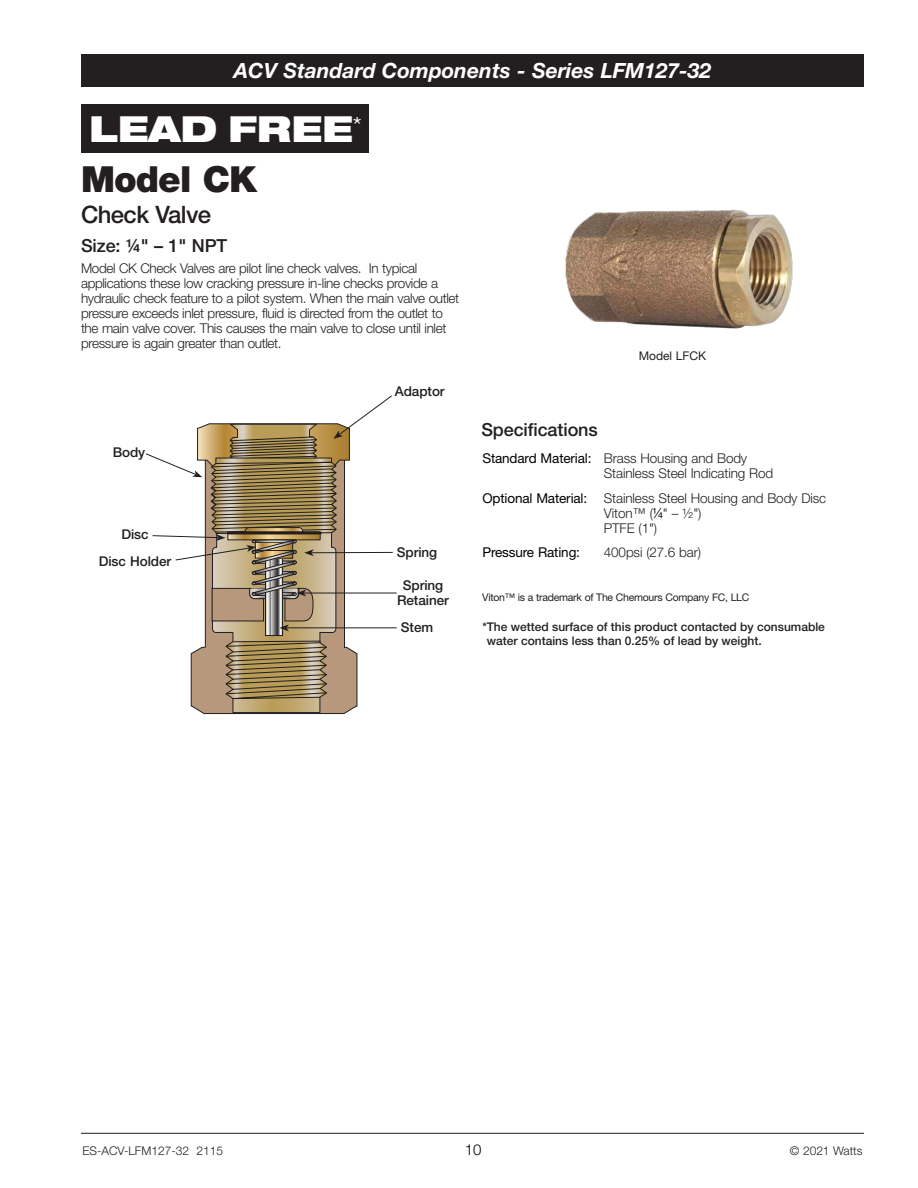
<style>
.page{position:relative;width:918px;height:1188px;background:#fff}
.page>*{position:absolute;margin:0;border:0;box-sizing:border-box;transform-origin:0 0}
.t1{font:900 expanded 36px/49.9px "Helvetica Neue LT Std";color:#fff}
.t2{font:500 24px "Helvetica Neue LT Std";letter-spacing:-.025em;color:#231f20}
.t3{font:italic 700 21px "Helvetica Neue LT Std";color:#fff}
.t4{font:500 18px "Helvetica Neue LT Std";letter-spacing:-.005em;color:#231f20}
.t5{font:300 15px "Helvetica Neue LT Std";color:#000}
.t6{font:300 13.5px/15px "Helvetica Neue LT Std";letter-spacing:-.025em;color:#231f20}
.t7{font:500 13.5px/15px "Helvetica Neue LT Std";letter-spacing:-.005em;color:#231f20;text-align:center}
.t8{font:13.5px "Helvetica Neue LT Std";letter-spacing:-.01em;color:#000}
.t9{font:500 12px/13.5px "Helvetica Neue LT Std";color:#231f20}
.t10{font:300 12px "Helvetica Neue LT Std";color:#231f20}
.t11{font:12px "Helvetica Neue LT Std";color:#231f20}
.t12{font:10.5px "Helvetica Neue LT Std";letter-spacing:-.025em;color:#231f20}
.s1{font-stretch:normal;color:#231f20}
.s2{font-weight:400;color:#000}
.s3{font-family:"N Haas Grotesk DS Pro 45 Lt";font-weight:400;font-size:14.1px;color:#000}
</style>
<div class="page">
<hr style="left:81px;top:1133px;width:783px;height:1px;background:#231f20">
<div style="left:81px;top:54px;width:783px;height:32px;background:#231f20"></div>
<div style="left:81px;top:104px;width:288px;height:49px;background:#231f20"></div>
<img style="left:565px;top:209px;width:228px;height:120px">
<hr style="left:304px;top:593px;width:93px;height:1px;background:#231f20">
<hr style="left:286px;top:627px;width:111px;height:1px;background:#231f20">
<svg style="left:146px;top:395px;width:247px;height:319px"></svg>
<h3 class="t3" style="left:234px;top:57px;width:479px">ACV Standard Components - Series LFM127-32</h3>
<h1 class="t1" style="left:81px;top:103px;width:282px">LEAD FREE<sup>*<br></sup><span class="s1">Model CK</span></h1>
<h2 class="t2" style="left:81px;top:200px;width:132px">Check Valve</h2>
<h3 class="t4" style="left:81px;top:235px;width:148px">Size: ¼" – 1" NPT</h3>
<p class="t6" style="left:81px;top:260px;width:380px">Model CK Check Valves are pilot line check valves. In typical applications these low cracking pressure in-line checks provide a hydraulic check feature to a pilot system. When the main valve outlet pressure exceeds inlet pressure, fluid is directed from the outlet to the main valve cover. This causes the main valve to close until inlet pressure is again greater than outlet.</p>
<p class="t7" style="left:113px;top:444px;width:34px">Body</p>
<p class="t7" style="left:99px;top:520px;width:74px;line-height:27.3px">Disc<br>Disc Holder</p>
<p class="t7" style="left:395px;top:384px;width:51px">Adaptor</p>
<p class="t7" style="left:397px;top:544px;width:42px">Spring</p>
<p class="t7" style="left:397px;top:577px;width:53px">Spring<br>Retainer</p>
<p class="t7" style="left:401px;top:619px;width:34px">Stem</p>
<h3 class="t4" style="left:481px;top:419px;width:118px">Specifications</h3>
<p class="t11" style="left:639px;top:348px;width:69px">Model LFCK</p>
<p class="t6" style="left:604px;top:451px;width:171px;text-indent:-122px"><span class="s2">Standard Material:</span> Brass Housing and Body<br>Stainless Steel Indicating Rod</p>
<p class="t6" style="left:604px;top:490px;width:224px;text-indent:-122px"><span class="s2">Optional Material:</span> Stainless Steel Housing and Body Disc<br>Viton™ (<span class="s3">1/4</span>" – ½")<br>PTFE (1")</p>
<p class="t8" style="left:482px;top:544px;width:99px">Pressure Rating:</p>
<p class="t6" style="left:604px;top:544px;width:99px">400psi (27.6 bar)</p>
<p class="t12" style="left:482px;top:592px;width:269px">Viton™ is a trademark of The Chemours Company FC, LLC</p>
<p class="t9" style="left:487px;top:620px;width:340px;text-indent:-4px">*The wetted surface of this product contacted by consumable water contains less than 0.25% of lead by weight.</p>
<p class="t10" style="left:82px;top:1143px;width:142px">ES-ACV-LFM127-32 2115</p>
<p class="t5" style="left:465px;top:1140px;width:18px">10</p>
<p class="t10" style="left:790px;top:1143px;width:74px">© 2021 Watts</p>
</div>
